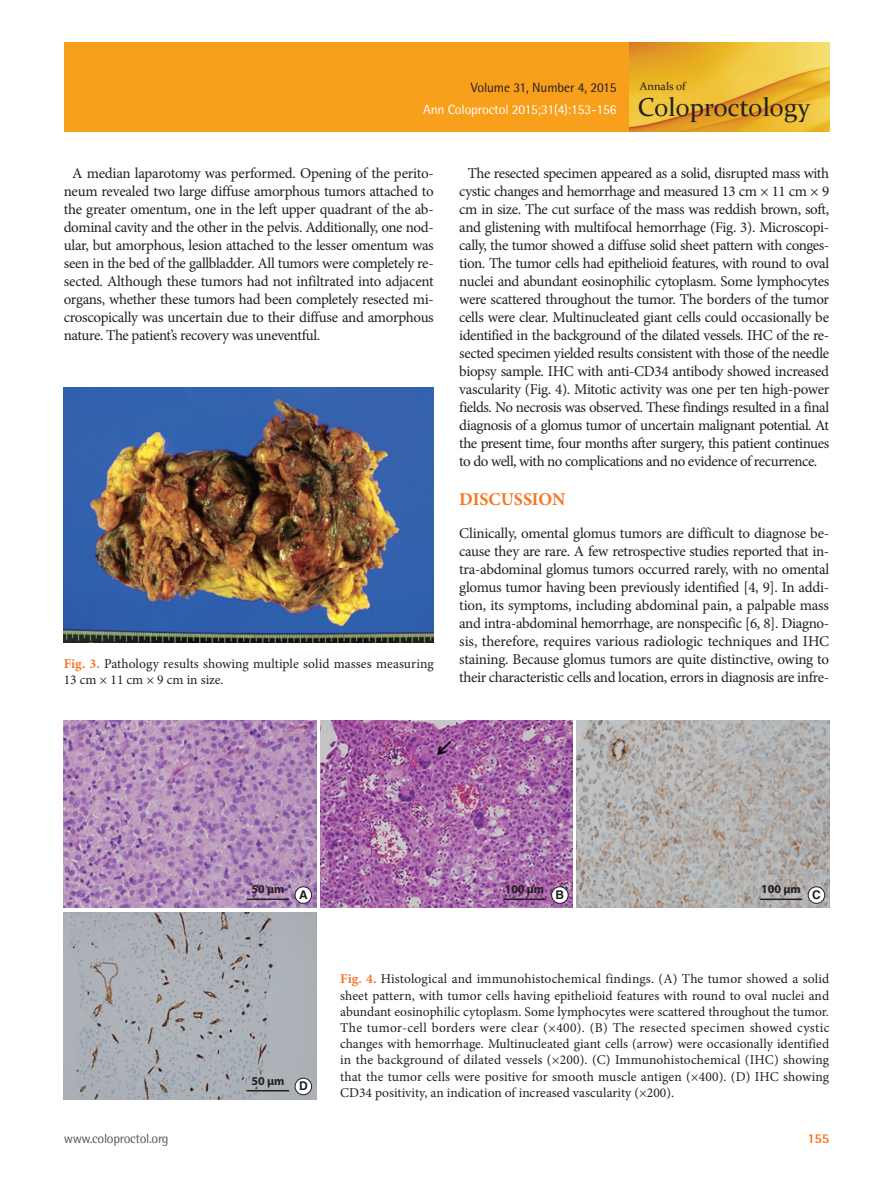
<style>
.page{position:relative;width:893px;height:1191px;background:#fff}
.page>*{position:absolute;margin:0;border:0;box-sizing:border-box;transform-origin:0 0}
.t1{font:25.95px "Constantia";color:#231f20}
.본문제목_대{font:700 18px "Minion Pro";color:#f47721}
.본문{font:15px/18px "Minion Pro";letter-spacing:-.03em;color:#231f20;text-align:justify}
.본문_앞단락0{font:15px/18px "Minion Pro";letter-spacing:-.025em;color:#231f20;text-align:justify}
.표그림설명{font:13.5px/16.2px "Minion Pro";color:#231f20}
.t2{font:13.5px "Rotis Semi Sans Std";letter-spacing:-.01em;color:#fff}
.t3{font:13.5px "Rotis Semi Sans Std";letter-spacing:-.01em;color:#231f20}
.t4{font:13.5px "Rotis Semi Sans Std";letter-spacing:-.025em;color:#57585a}
.t5{font:800 13.5px "Rotis Semi Sans Std";color:#f47721}
.그림_지문_8pt{font:700 12px "Myriad Pro";letter-spacing:-.005em;color:#231f20}
.t6{font:700 12px "Helvetica LT Std";color:#231f20}
.t7{font:11.25px "Constantia";color:#231f20}
.s1{font-weight:700;color:#f47721}
</style>
<div class="page">
<div style="left:64px;top:43px;width:565px;height:89px;background:#f89f1c"></div>
<img style="left:629px;top:43px;width:200px;height:89px">
<img style="left:64px;top:387px;width:370px;height:255px">
<img style="left:64px;top:720px;width:252px;height:187px">
<img style="left:577px;top:720px;width:252px;height:187px">
<img style="left:320px;top:720px;width:253px;height:187px">
<img style="left:64px;top:912px;width:252px;height:187px">
<div style="left:295px;top:886px;width:17px;height:17px;background:#fff;border-radius:50%"></div>
<div style="left:295px;top:886px;width:17px;height:17px;border:1px solid #231f20;border-radius:50%"></div>
<div style="left:808px;top:886px;width:17px;height:17px;background:#fff;border-radius:50%"></div>
<div style="left:808px;top:886px;width:17px;height:17px;border:1px solid #231f20;border-radius:50%"></div>
<div style="left:552px;top:886px;width:16px;height:17px;background:#fff;border-radius:50%"></div>
<div style="left:551px;top:886px;width:17px;height:17px;border:1px solid #231f20;border-radius:50%"></div>
<div style="left:295px;top:1078px;width:17px;height:16px;background:#fff;border-radius:50%"></div>
<div style="left:295px;top:1078px;width:17px;height:17px;border:1px solid #231f20;border-radius:50%"></div>
<hr style="left:247px;top:898px;width:42px;height:2px;background:#231f20">
<hr style="left:247px;top:1090px;width:42px;height:1px;background:#231f20">
<hr style="left:503px;top:898px;width:43px;height:2px;background:#231f20">
<hr style="left:760px;top:898px;width:42px;height:2px;background:#231f20">
<p class="t3" style="left:471px;top:80px;width:147px">Volume 31, Number 4, 2015</p>
<p class="t2" style="left:423px;top:102px;width:195px">Ann Coloproctol 2015;31(4):153-156</p>
<p class="t7" style="left:640px;top:79px;width:47px">Annals of</p>
<p class="t1" style="left:638px;top:90px;width:174px">Coloproctology</p>
<p class="본문" style="left:64px;top:164px;width:371px;text-indent:9px">A median laparotomy was performed. Opening of the perito&shy;neum revealed two large diffuse amorphous tumors attached to the greater omentum, one in the left upper quadrant of the ab&shy;dominal cavity and the other in the pelvis. Additionally, one nod&shy;ular, but amorphous, lesion attached to the lesser omentum was seen in the bed of the gallbladder. All tumors were completely re&shy;sected. Although these tumors had not infiltrated into adjacent organs, whether these tumors had been completely resected mi&shy;croscopically was uncertain due to their diffuse and amorphous nature. The patient’s recovery was uneventful.</p>
<p class="본문" style="left:459px;top:164px;width:372px;text-indent:9px">The resected specimen appeared as a solid, disrupted mass with cystic changes and hemorrhage and measured 13 cm × 11 cm × 9 cm in size. The cut surface of the mass was reddish brown, soft, and glistening with multifocal hemorrhage (Fig. 3). Microscopi&shy;cally, the tumor showed a diffuse solid sheet pattern with conges&shy;tion. The tumor cells had epithelioid features, with round to oval nuclei and abundant eosinophilic cytoplasm. Some lymphocytes were scattered throughout the tumor. The borders of the tumor cells were clear. Multinucleated giant cells could occasionally be identified in the background of the dilated vessels. IHC of the re&shy;sected specimen yielded results consistent with those of the needle biopsy sample. IHC with anti-CD34 antibody showed increased vascularity (Fig. 4). Mitotic activity was one per ten high-power fields. No necrosis was observed. These findings resulted in a final diagnosis of a glomus tumor of uncertain malignant potential. At the present time, four months after surgery, this patient continues to do well, with no complications and no evidence of recurrence.</p>
<p class="본문제목_대" style="left:459px;top:486px;width:108px">DISCUSSION</p>
<p class="본문_앞단락0" style="left:459px;top:524px;width:371px">Clinically, omental glomus tumors are difficult to diagnose be&shy;cause they are rare. A few retrospective studies reported that in&shy;tra-abdominal glomus tumors occurred rarely, with no omental glomus tumor having been previously identified [4, 9]. In addi&shy;tion, its symptoms, including abdominal pain, a palpable mass and intra-abdominal hemorrhage, are nonspecific [6, 8]. Diagno&shy;sis, therefore, requires various radiologic techniques and IHC staining. Because glomus tumors are quite distinctive, owing to their characteristic cells and location, errors in diagnosis are infre-</p>
<p class="표그림설명" style="left:64px;top:656px;width:372px"><span class="s1">Fig. 3.</span> Pathology results showing multiple solid masses measuring<br>13 cm × 11 cm × 9 cm in size.</p>
<p class="그림_지문_8pt" style="left:251px;top:881px;width:34px">50 μm</p>
<p class="그림_지문_8pt" style="left:505px;top:881px;width:41px">100 μm</p>
<p class="그림_지문_8pt" style="left:761px;top:881px;width:41px">100 μm</p>
<p class="t6" style="left:299px;top:887px;width:10px">A</p>
<p class="t6" style="left:556px;top:887px;width:10px">B</p>
<p class="t6" style="left:812px;top:887px;width:10px">C</p>
<p class="그림_지문_8pt" style="left:251px;top:1072px;width:34px">50 μm</p>
<p class="t6" style="left:299px;top:1078px;width:10px">D</p>
<p class="표그림설명" style="left:340px;top:971px;width:491px;text-align:justify"><span class="s1">Fig. 4.</span> Histological and immunohistochemical findings. (A) The tumor showed a solid sheet pattern, with tumor cells having epithelioid features with round to oval nuclei and abundant eosinophilic cytoplasm. Some lymphocytes were scattered throughout the tumor.<br>The tumor-cell borders were clear (×400). (B) The resected specimen showed cystic changes with hemorrhage. Multinucleated giant cells (arrow) were occasionally identified in the background of dilated vessels (×200). (C) Immunohistochemical (IHC) showing that the tumor cells were positive for smooth muscle antigen (×400). (D) IHC showing CD34 positivity, an indication of increased vascularity (×200).</p>
<p class="t4" style="left:64px;top:1130px;width:106px">www.coloproctol.org</p>
<p class="t5" style="left:807px;top:1129px;width:23px">155</p>
</div>
